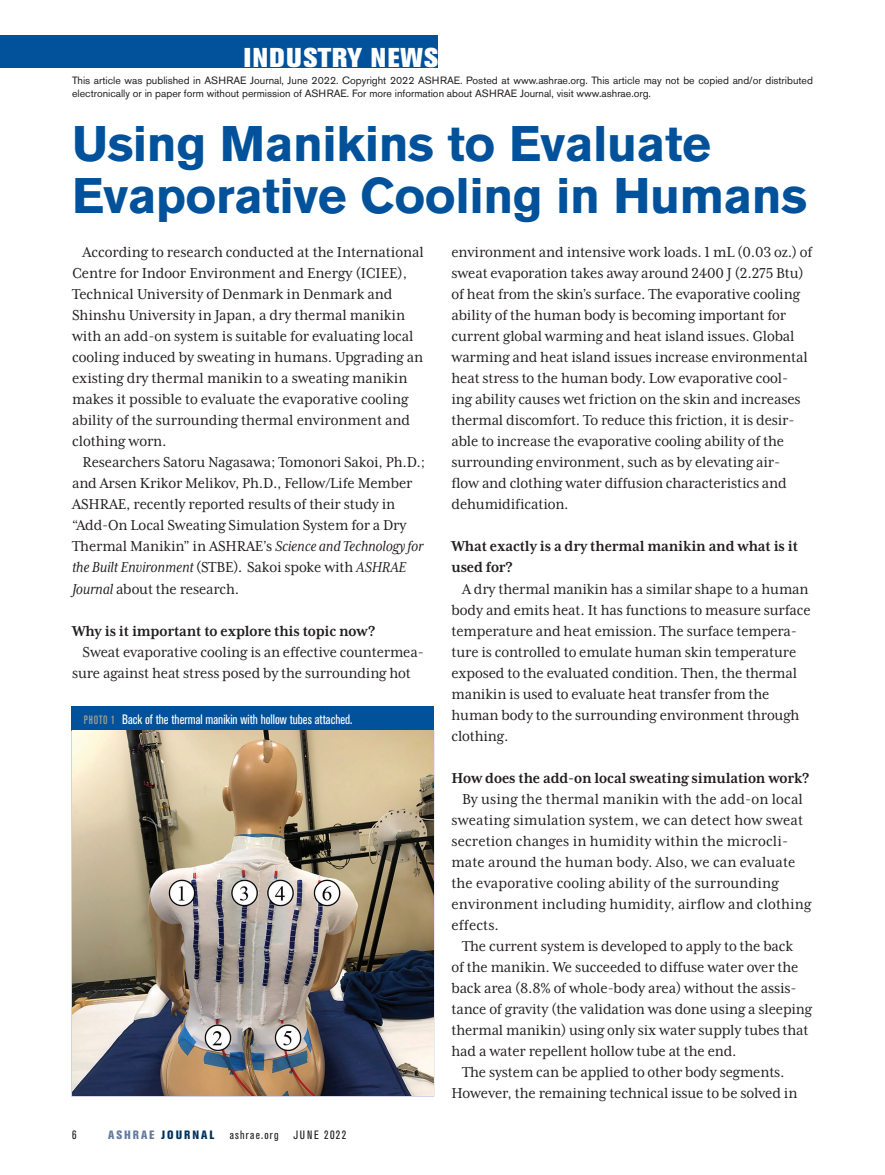
<style>
.page{position:relative;width:885px;height:1175px;background:#fff}
.page>*{position:absolute;margin:0;border:0;box-sizing:border-box;transform-origin:0 0}
.feature_title_brown{font:700 49.5px/52.5px "Akzidenz Grotesk BE";letter-spacing:-.01em;color:#01529a}
.t1{font:800 27px "Akzidenz Grotesk BE";letter-spacing:.05em;color:#fff}
.text_indent{font:16.5px/21px "Mrs Eaves XL Serif Nar OT";letter-spacing:-.01em;color:#231f20}
.Subhead_3{font:700 16.5px/21px "Mrs Eaves XL Serif Nar OT";letter-spacing:-.01em;color:#231f20}
.Table_Header_Nested{font:condensed 13.5px "Akzidenz Grotesk BE";color:#fff}
.t2{font:condensed 12px "Akzidenz Grotesk BE";letter-spacing:.105em;color:#231f20}
.t3{font:800 condensed 12px "Akzidenz Grotesk BE";letter-spacing:.165em;color:#00315a}
.t4{font:10.5px/12.6px "Akzidenz Grotesk BE";color:#231f20}
.s1{font-style:italic}
.s2{font-weight:500;font-size:12px;color:#9da093}
.s3{color:#647b9d}
</style>
<div class="page">
<div style="left:0;top:35px;width:438px;height:32px;background:#01529a"></div>
<div style="left:72px;top:706px;width:362px;height:24px;background:#01529a"></div>
<hr style="left:71px;top:730px;width:1px;height:365px;background:#c3cbe4">
<hr style="left:433px;top:730px;width:1px;height:365px;background:#c3cbe4">
<hr style="left:71px;top:1095px;width:363px;height:1px;background:#c3cbe4">
<img style="left:72px;top:730px;width:361px;height:365px">
<h2 class="t1" style="left:244px;top:42px;width:196px">INDUSTRY NEWS</h2>
<p class="t4" style="left:72px;top:74px;width:742px">This article was published in ASHRAE Journal, June 2022. Copyright 2022 ASHRAE. Posted at www.ashrae.org. This article may not be copied and/or distributed electronically or in paper form without permission of ASHRAE. For more information about ASHRAE Journal, visit www.ashrae.org.</p>
<p class="feature_title_brown" style="left:72px;top:117px;width:736px">Using Manikins to Evaluate<br>Evaporative Cooling in Humans</p>
<p class="text_indent" style="left:72px;top:242px;width:353px;text-indent:10px">According to research conducted at the International Centre for Indoor Environment and Energy (ICIEE), Technical University of Denmark in Denmark and Shinshu University in Japan, a dry thermal manikin with an add-on system is suitable for evaluating local cooling induced by sweating in humans. Upgrading an existing dry thermal manikin to a sweating manikin makes it possible to evaluate the evaporative cooling ability of the surrounding thermal environment and clothing worn.</p>
<p class="text_indent" style="left:72px;top:452px;width:354px;text-indent:10px">Researchers Satoru Nagasawa; Tomonori Sakoi, Ph.D.; and Arsen Krikor Melikov, Ph.D., Fellow/Life Member ASHRAE, recently reported results of their study in “Add-On Local Sweating Simulation System for a Dry Thermal Manikin” in ASHRAE’s <span class="s1">Science and Technology for the Built Environment</span> (STBE)<span class="s1">.</span> Sakoi spoke with <span class="s1">ASHRAE Journal</span> about the research.</p>
<p class="Subhead_3" style="left:72px;top:620px;width:305px">Why is it important to explore this topic now?</p>
<p class="text_indent" style="left:72px;top:641px;width:353px;text-indent:10px">Sweat evaporative cooling is an effective countermea&shy;sure against heat stress posed by the surrounding hot</p>
<p class="text_indent" style="left:451px;top:242px;width:362px">environment and intensive work loads. 1 mL (0.03 oz.) of sweat evaporation takes away around 2400 J (2.275 Btu) of heat from the skin’s surface. The evaporative cooling ability of the human body is becoming important for current global warming and heat island issues. Global warming and heat island issues increase environmental heat stress to the human body. Low evaporative cool&shy;ing ability causes wet friction on the skin and increases thermal discomfort. To reduce this friction, it is desir&shy;able to increase the evaporative cooling ability of the surrounding environment, such as by elevating air-<br>flow and clothing water diffusion characteristics and dehumidification.</p>
<p class="Subhead_3" style="left:451px;top:536px;width:348px">What exactly is a dry thermal manikin and what is it used for?</p>
<p class="text_indent" style="left:451px;top:578px;width:360px;text-indent:10px">A dry thermal manikin has a similar shape to a human body and emits heat. It has functions to measure surface temperature and heat emission. The surface tempera&shy;ture is controlled to emulate human skin temperature exposed to the evaluated condition. Then, the thermal manikin is used to evaluate heat transfer from the human body to the surrounding environment through clothing.</p>
<p class="Subhead_3" style="left:451px;top:767px;width:359px">How does the add-on local sweating simulation work?</p>
<p class="text_indent" style="left:451px;top:788px;width:361px;text-indent:10px">By using the thermal manikin with the add-on local sweating simulation system, we can detect how sweat secretion changes in humidity within the microcli&shy;mate around the human body. Also, we can evaluate the evaporative cooling ability of the surrounding environment including humidity, airflow and clothing effects.</p>
<p class="text_indent" style="left:451px;top:935px;width:362px;text-indent:10px">The current system is developed to apply to the back<br>of the manikin. We succeeded to diffuse water over the back area (8.8% of whole-body area) without the assis&shy;tance of gravity (the validation was done using a sleeping thermal manikin) using only six water supply tubes that had a water repellent hollow tube at the end.</p>
<p class="text_indent" style="left:451px;top:1061px;width:347px;text-align:center">The system can be applied to other body segments.<br>However, the remaining technical issue to be solved in</p>
<p class="Table_Header_Nested" style="left:84px;top:711px;width:270px"><span class="s2">PHOTO 1</span> Back of the thermal manikin with hollow tubes attached.</p>
<p class="t2" style="left:72px;top:1128px;width:6px">6</p>
<p class="t3" style="left:108px;top:1127px;width:108px"><span class="s3">ASHRAE</span> JOURNAL</p>
<p class="t2" style="left:230px;top:1128px;width:118px">ashrae.org JUNE 2022</p>
</div>
